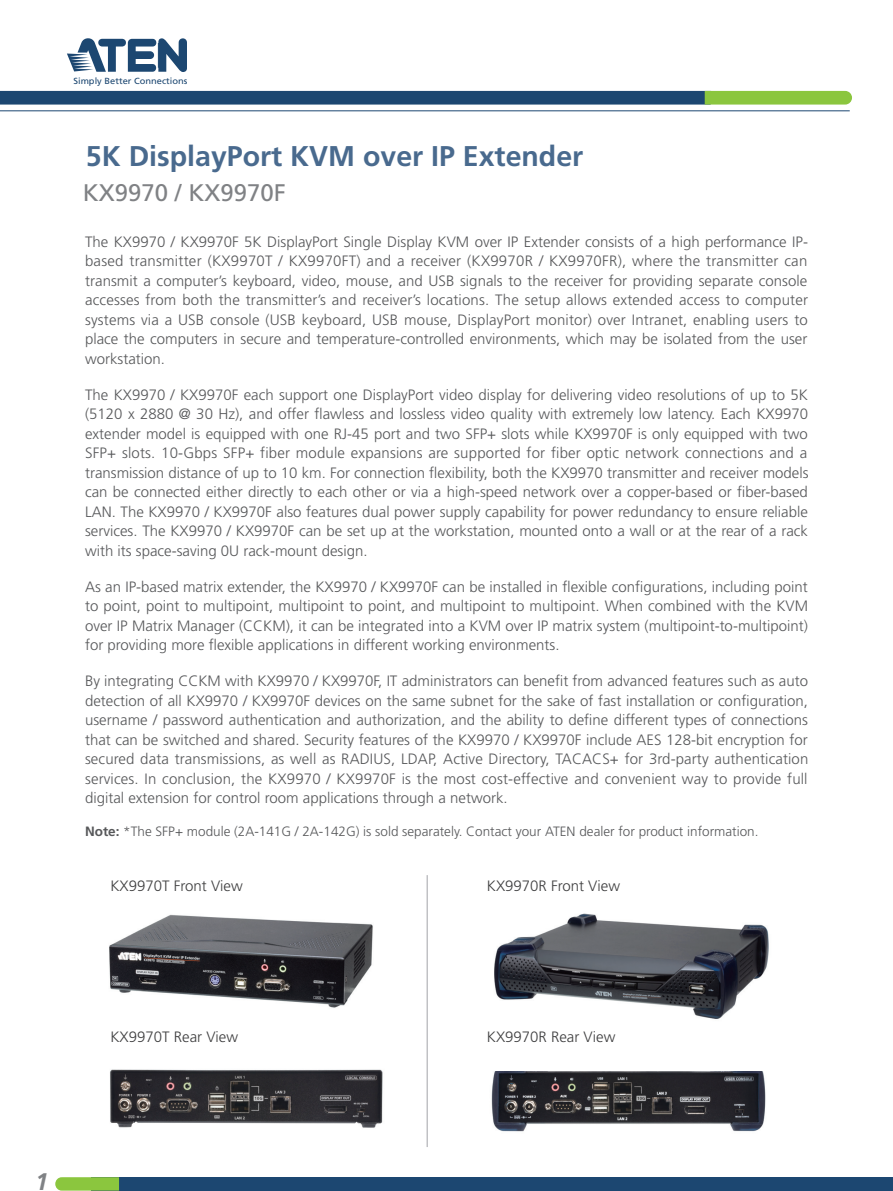
<style>
.page{position:relative;width:893px;height:1191px;background:#fff}
.page>*{position:absolute;margin:0;border:0;box-sizing:border-box;transform-origin:0 0}
.t1{font:700 28.5px "Frutiger";color:#496a8e}
.t2{font:24px "Frutiger";color:#808285}
.t3{font:italic 700 24px "Frutiger";color:#808285}
.t4{font:300 15px/19.5px "Frutiger";color:#57585a;text-align:justify}
.t5{font:300 15px "Frutiger";color:#3e3e3f}
.t6{font:300 13.5px "Frutiger";color:#57585a}
.t7{font:8.85px "Frutiger";color:#1c4771;scale:1.05 1}
.s1{font-weight:700}
</style>
<div class="page">
<hr style="left:0;top:110px;width:850px;height:1px;background:#1c4771">
<div style="left:0;top:91px;width:711px;height:14px;background:#1c4771"></div>
<svg style="left:67px;top:38px;width:120px;height:34px"></svg>
<svg style="left:705px;top:91px;width:147px;height:14px;background:#8fc845"></svg>
<div style="left:91px;top:1177px;width:802px;height:13px;background:#1c4771"></div>
<svg style="left:55px;top:1177px;width:64px;height:13px"></svg>
<img style="left:109px;top:914px;width:264px;height:94px">
<img style="left:110px;top:1069px;width:273px;height:59px">
<img style="left:491px;top:1071px;width:275px;height:61px">
<img style="left:494px;top:913px;width:275px;height:106px">
<hr style="left:427px;top:875px;width:1px;height:272px;background:#a8a9ad">
<p class="t7" style="left:73px;top:76px;width:110px">Simply Better Connections</p>
<h1 class="t1" style="left:86px;top:139px;width:499px">5K DisplayPort KVM over IP Extender</h1>
<h2 class="t2" style="left:83px;top:179px;width:204px">KX9970 / KX9970F</h2>
<p class="t4" style="left:85px;top:232px;width:724px">The KX9970 / KX9970F 5K DisplayPort Single Display KVM over IP Extender consists of a high performance IP&shy;based transmitter (KX9970T / KX9970FT) and a receiver (KX9970R / KX9970FR), where the transmitter can transmit a computer’s keyboard, video, mouse, and USB signals to the receiver for providing separate console accesses from both the transmitter’s and receiver’s locations. The setup allows extended access to computer systems via a USB console (USB keyboard, USB mouse, DisplayPort monitor) over Intranet, enabling users to place the computers in secure and temperature-controlled environments, which may be isolated from the user workstation.</p>
<p class="t4" style="left:85px;top:385px;width:725px">The KX9970 / KX9970F each support one DisplayPort video display for delivering video resolutions of up to 5K (5120 x 2880 @ 30 Hz), and offer flawless and lossless video quality with extremely low latency. Each KX9970 extender model is equipped with one RJ-45 port and two SFP+ slots while KX9970F is only equipped with two SFP+ slots. 10-Gbps SFP+ fiber module expansions are supported for fiber optic network connections and a transmission distance of up to 10 km. For connection flexibility, both the KX9970 transmitter and receiver models can be connected either directly to each other or via a high-speed network over a copper-based or fiber-based LAN. The KX9970 / KX9970F also features dual power supply capability for power redundancy to ensure reliable services. The KX9970 / KX9970F can be set up at the workstation, mounted onto a wall or at the rear of a rack with its space-saving 0U rack-mount design.</p>
<p class="t4" style="left:85px;top:577px;width:724px">As an IP-based matrix extender, the KX9970 / KX9970F can be installed in flexible configurations, including point to point, point to multipoint, multipoint to point, and multipoint to multipoint. When combined with the KVM over IP Matrix Manager (CCKM), it can be integrated into a KVM over IP matrix system (multipoint-to-multipoint) for providing more flexible applications in different working environments.</p>
<p class="t4" style="left:85px;top:671px;width:725px">By integrating CCKM with KX9970 / KX9970F, IT administrators can benefit from advanced features such as auto detection of all KX9970 / KX9970F devices on the same subnet for the sake of fast installation or configuration, username / password authentication and authorization, and the ability to define different types of connections that can be switched and shared. Security features of the KX9970 / KX9970F include AES 128-bit encryption for secured data transmissions, as well as RADIUS, LDAP, Active Directory, TACACS+ for 3rd-party authentication services. In conclusion, the KX9970 / KX9970F is the most cost-effective and convenient way to provide full digital extension for control room applications through a network.</p>
<p class="t6" style="left:85px;top:823px;width:675px"><span class="s1">Note:</span> *The SFP+ module (2A-141G / 2A-142G) is sold separately. Contact your ATEN dealer for product information.</p>
<p class="t5" style="left:110px;top:877px;width:134px">KX9970T Front View</p>
<p class="t5" style="left:487px;top:877px;width:135px">KX9970R Front View</p>
<h2 class="t3" style="left:35px;top:1167px;width:15px">1</h2>
<p class="t5" style="left:110px;top:1028px;width:129px">KX9970T Rear View</p>
<p class="t5" style="left:487px;top:1028px;width:130px">KX9970R Rear View</p>
</div>
